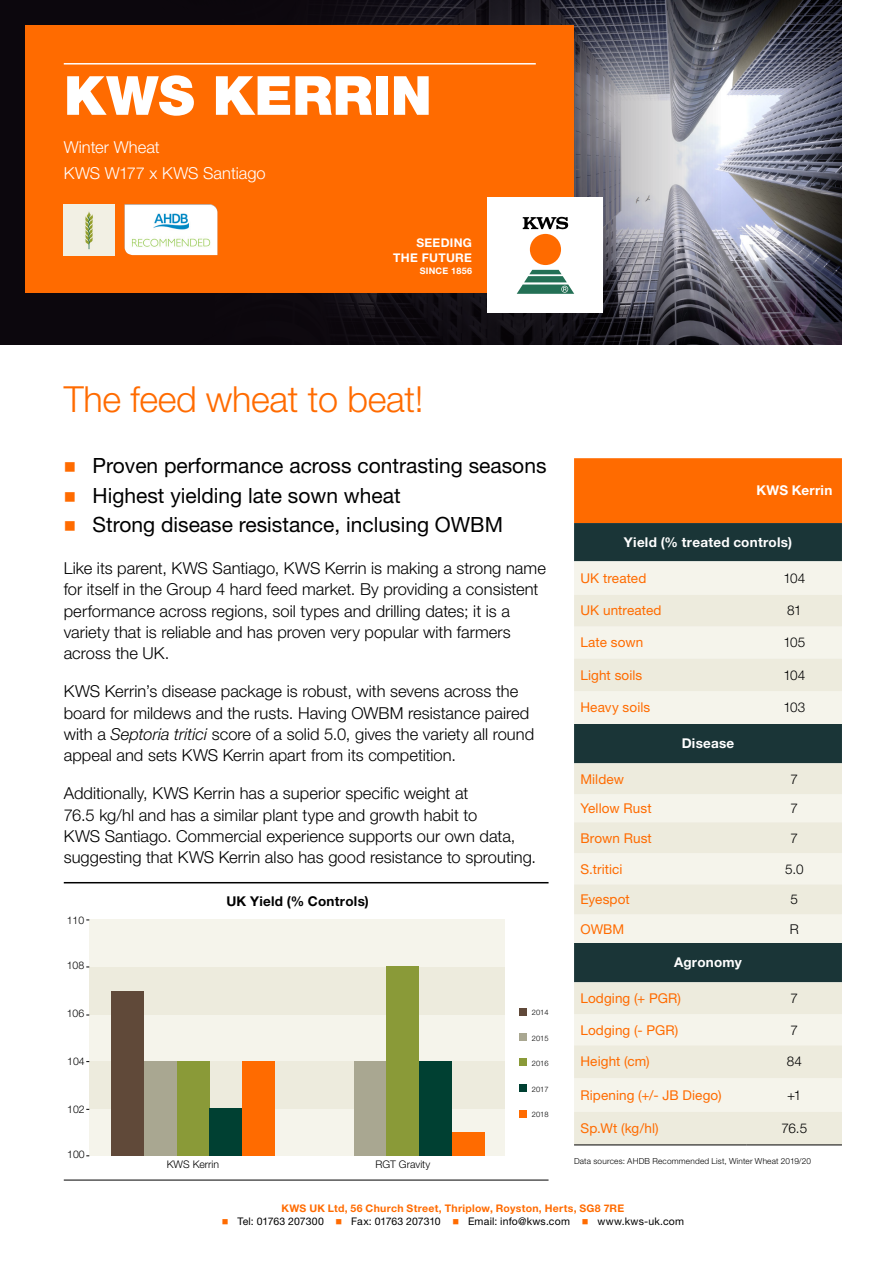
<style>
.page{position:relative;width:893px;height:1263px;background:#fff}
.page>*{position:absolute;margin:0;border:0;box-sizing:border-box;transform-origin:0 0}
.t1{font:900 54px "Helvetica Neue LT Std";color:#fff}
.t2{font:300 36px "Helvetica Neue LT Std";letter-spacing:-.01em;color:#ff6b00}
.t3{font:21px "Helvetica Neue LT Std";color:#000}
.t4{font:300 16.5px/21.3px "Helvetica Neue LT Std";color:#000}
.t5{font:300 16.5px/25.5px "Helvetica Neue LT Std";color:#fff}
.t6{font:13.5px "Helvetica Neue LT Std";letter-spacing:.01em;color:#ff6b00}
.t7{font:700 13.5px "Helvetica Neue LT Std";letter-spacing:.02em;color:#fff}
.t8{font:300 13.5px "Helvetica Neue LT Std";letter-spacing:-.035em;color:#000}
.t9{font:700 13.5px "Helvetica Neue LT Std";letter-spacing:.02em;color:#000}
.t10{font:700 12px/15px "Helvetica Neue LT Std";letter-spacing:.025em;color:#fff;text-align:right}
.t11{font:10.5px "Helvetica Neue LT Std";letter-spacing:.015em;color:#000}
.t12{font:700 10.5px "Helvetica Neue LT Std";letter-spacing:.025em;color:#ff6b00}
.t13{font:300 10.5px "Helvetica Neue LT Std";color:#000}
.t14{font:700 9px "Helvetica Neue LT Std";letter-spacing:.025em;color:#fff}
.t15{font:300 8.25px "Helvetica Neue LT Std";letter-spacing:.025em;color:#000}
.t16{font:300 7.5px "Helvetica Neue LT Std";color:#000}
.s1{color:#ff6b00}
.s2{font-style:italic}
</style>
<div class="page">
<img style="left:721px;top:0;width:121px;height:344px">
<svg style="left:0;top:0;width:721px;height:344px;background:#46434a"></svg>
<div style="left:26px;top:26px;width:548px;height:267px;background:#ff6b00"></div>
<hr style="left:64px;top:63px;width:472px;height:2px;background:#fff">
<div style="left:574px;top:458px;width:268px;height:65px;background:#ff6b00"></div>
<div style="left:574px;top:523px;width:268px;height:38px;background:#1a3537"></div>
<div style="left:574px;top:561px;width:268px;height:34px;background:#f5f4eb"></div>
<svg style="left:574px;top:595px;width:268px;height:549px;background:#d2d4cb"></svg>
<hr style="left:574px;top:1144px;width:173px;height:1px;background:#000">
<hr style="left:747px;top:1144px;width:95px;height:1px;background:#000">
<hr style="left:64px;top:1180px;width:485px;height:1px;background:#000">
<hr style="left:64px;top:882px;width:485px;height:1px;background:#000">
<div style="left:89px;top:1014px;width:415px;height:47px;background:#f5f4eb"></div>
<div style="left:89px;top:1109px;width:415px;height:47px;background:#f5f4eb"></div>
<div style="left:89px;top:967px;width:415px;height:47px;background:#edebdd"></div>
<div style="left:89px;top:1061px;width:415px;height:48px;background:#edebdd"></div>
<div style="left:89px;top:919px;width:415px;height:48px;background:#f5f4eb"></div>
<div style="left:112px;top:991px;width:32px;height:165px;background:#604939"></div>
<div style="left:144px;top:1061px;width:33px;height:95px;background:#a9a791"></div>
<div style="left:354px;top:1061px;width:33px;height:95px;background:#a9a791"></div>
<div style="left:177px;top:1061px;width:32px;height:95px;background:#8a9a38"></div>
<div style="left:387px;top:967px;width:32px;height:189px;background:#8a9a38"></div>
<div style="left:209px;top:1109px;width:33px;height:47px;background:#004032"></div>
<div style="left:242px;top:1061px;width:32px;height:95px;background:#ff6b00"></div>
<div style="left:452px;top:1132px;width:33px;height:24px;background:#ff6b00"></div>
<div style="left:419px;top:1061px;width:33px;height:95px;background:#004032"></div>
<div style="left:519px;top:1008px;width:8px;height:8px;background:#604939"></div>
<div style="left:519px;top:1033px;width:8px;height:8px;background:#a9a791"></div>
<div style="left:519px;top:1059px;width:8px;height:7px;background:#8a9a38"></div>
<div style="left:519px;top:1084px;width:8px;height:8px;background:#004032"></div>
<div style="left:519px;top:1110px;width:8px;height:7px;background:#ff6b00"></div>
<img style="left:124px;top:204px;width:94px;height:51px">
<img style="left:64px;top:204px;width:51px;height:51px">
<div style="left:488px;top:198px;width:115px;height:115px;background:#fff"></div>
<svg style="left:517px;top:270px;width:57px;height:24px"></svg>
<div style="left:530px;top:234px;width:31px;height:31px;background:#ff6b00;border-radius:50%"></div>
<svg style="left:523px;top:217px;width:45px;height:12px"></svg>
<h1 class="t1" style="left:64px;top:63px;width:369px">KWS KERRIN</h1>
<p class="t5" style="left:64px;top:134px;width:204px">Winter Wheat<br>KWS W177 x KWS Santiago</p>
<p class="t10" style="left:393px;top:235px;width:80px">SEEDING<br>THE FUTURE</p>
<p class="t14" style="left:420px;top:265px;width:54px">SINCE 1856</p>
<h2 class="t2" style="left:64px;top:378px;width:361px">The feed wheat to beat!</h2>
<p class="t3" style="left:64px;top:453px;width:484px"><span class="s1">■</span> Proven performance across contrasting seasons</p>
<p class="t3" style="left:64px;top:483px;width:338px"><span class="s1">■</span> Highest yielding late sown wheat</p>
<p class="t3" style="left:64px;top:512px;width:441px"><span class="s1">■</span> Strong disease resistance, inclusing OWBM</p>
<p class="t4" style="left:64px;top:557px;width:484px">Like its parent, KWS Santiago, KWS Kerrin is making a strong name for itself in the Group 4 hard feed market. By providing a consistent performance across regions, soil types and drilling dates; it is a variety that is reliable and has proven very popular with farmers across the UK.</p>
<p class="t4" style="left:64px;top:680px;width:472px">KWS Kerrin’s disease package is robust, with sevens across the board for mildews and the rusts. Having OWBM resistance paired with a <span class="s2">Septoria tritici</span> score of a solid 5.0, gives the variety all round appeal and sets KWS Kerrin apart from its competition.</p>
<p class="t4" style="left:64px;top:782px;width:474px">Additionally, KWS Kerrin has a superior specific weight at<br>76.5 kg/hl and has a similar plant type and growth habit to<br>KWS Santiago. Commercial experience supports our own data, suggesting that KWS Kerrin also has good resistance to sprouting.</p>
<p class="t13" style="left:67px;top:914px;width:19px">110</p>
<p class="t13" style="left:67px;top:959px;width:19px">108</p>
<p class="t13" style="left:67px;top:1007px;width:19px">106</p>
<p class="t13" style="left:67px;top:1055px;width:19px">104</p>
<p class="t13" style="left:67px;top:1103px;width:19px">102</p>
<p class="t13" style="left:67px;top:1148px;width:19px">100</p>
<p class="t9" style="left:226px;top:893px;width:144px">UK Yield (% Controls)</p>
<p class="t13" style="left:167px;top:1158px;width:54px">KWS Kerrin</p>
<p class="t13" style="left:375px;top:1158px;width:56px">RGT Gravity</p>
<p class="t16" style="left:532px;top:1008px;width:18px">2014</p>
<p class="t16" style="left:532px;top:1033px;width:18px">2015</p>
<p class="t16" style="left:532px;top:1058px;width:18px">2016</p>
<p class="t16" style="left:532px;top:1084px;width:18px">2017</p>
<p class="t16" style="left:532px;top:1110px;width:18px">2018</p>
<p class="t7" style="left:756px;top:482px;width:77px">KWS Kerrin</p>
<p class="t7" style="left:624px;top:534px;width:170px">Yield (% treated controls)</p>
<p class="t6" style="left:580px;top:570px;width:67px">UK treated</p>
<p class="t8" style="left:783px;top:570px;width:23px">104</p>
<p class="t6" style="left:580px;top:603px;width:83px">UK untreated</p>
<p class="t8" style="left:787px;top:602px;width:16px">81</p>
<p class="t6" style="left:580px;top:634px;width:64px">Late sown</p>
<p class="t8" style="left:783px;top:634px;width:24px">105</p>
<p class="t6" style="left:580px;top:667px;width:63px">Light soils</p>
<p class="t8" style="left:783px;top:667px;width:23px">104</p>
<p class="t6" style="left:580px;top:699px;width:71px">Heavy soils</p>
<p class="t8" style="left:783px;top:699px;width:23px">103</p>
<p class="t7" style="left:682px;top:735px;width:54px">Disease</p>
<p class="t6" style="left:580px;top:771px;width:45px">Mildew</p>
<p class="t8" style="left:791px;top:770px;width:9px">7</p>
<p class="t6" style="left:580px;top:800px;width:73px">Yellow Rust</p>
<p class="t8" style="left:791px;top:800px;width:9px">7</p>
<p class="t6" style="left:580px;top:830px;width:73px">Brown Rust</p>
<p class="t8" style="left:791px;top:829px;width:9px">7</p>
<p class="t6" style="left:580px;top:861px;width:44px">S.tritici</p>
<p class="t8" style="left:785px;top:860px;width:20px">5.0</p>
<p class="t6" style="left:580px;top:891px;width:51px">Eyespot</p>
<p class="t8" style="left:791px;top:891px;width:9px">5</p>
<p class="t6" style="left:580px;top:921px;width:45px">OWBM</p>
<p class="t8" style="left:790px;top:920px;width:11px">R</p>
<p class="t7" style="left:674px;top:954px;width:69px">Agronomy</p>
<p class="t6" style="left:580px;top:990px;width:102px">Lodging (+ PGR)</p>
<p class="t8" style="left:791px;top:990px;width:9px">7</p>
<p class="t6" style="left:580px;top:1022px;width:100px">Lodging (- PGR)</p>
<p class="t8" style="left:791px;top:1021px;width:9px">7</p>
<p class="t6" style="left:580px;top:1053px;width:71px">Height (cm)</p>
<p class="t8" style="left:787px;top:1053px;width:17px">84</p>
<p class="t6" style="left:580px;top:1087px;width:143px">Ripening (+/- JB Diego)</p>
<p class="t8" style="left:787px;top:1087px;width:16px">+1</p>
<p class="t6" style="left:580px;top:1120px;width:80px">Sp.Wt (kg/hl)</p>
<p class="t8" style="left:781px;top:1120px;width:27px">76.5</p>
<p class="t15" style="left:574px;top:1155px;width:238px">Data sources: AHDB Recommended List, Winter Wheat 2019/20</p>
<p class="t12" style="left:281px;top:1202px;width:344px">KWS UK Ltd, 56 Church Street, Thriplow, Royston, Herts, SG8 7RE</p>
<p class="t11" style="left:222px;top:1215px;width:464px"><span class="s1">■</span> Tel: 01763 207300 <span class="s1">■</span> Fax: 01763 207310 <span class="s1">■</span> Email: info@kws.com <span class="s1">■</span> www.kws-uk.com</p>
</div>
